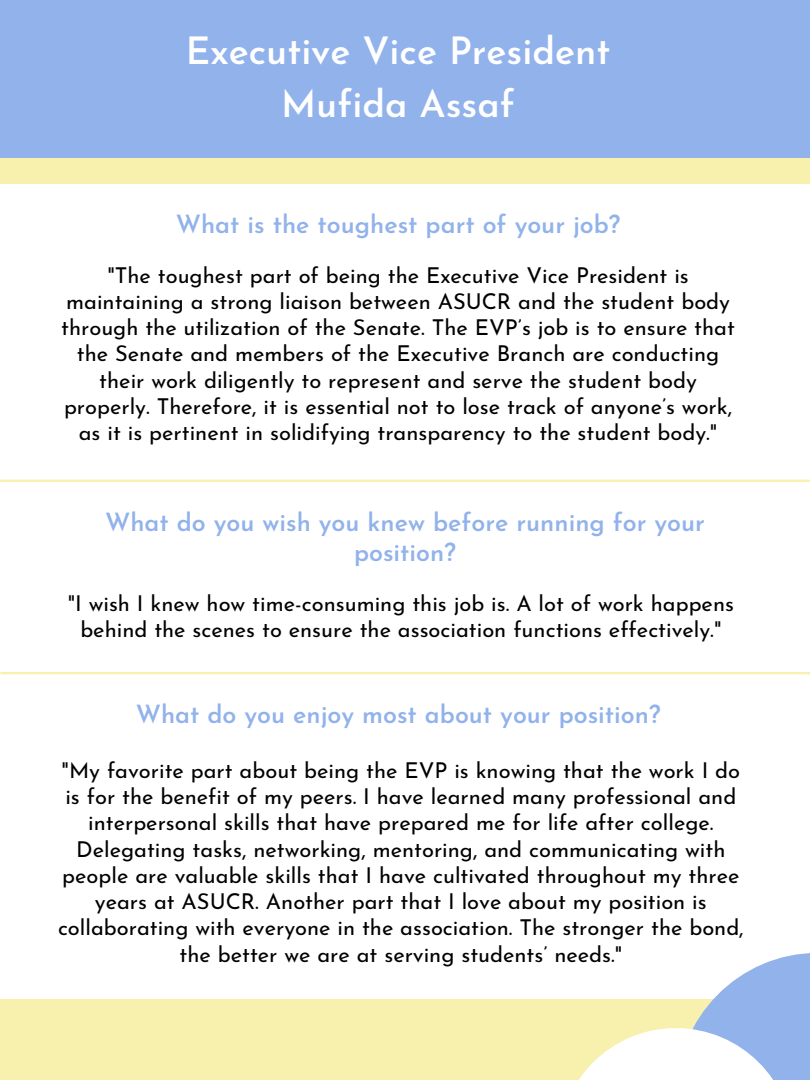
<style>
.page{position:relative;width:810px;height:1080px;background:#f8f1ae}
.page>*{position:absolute;margin:0;border:0;box-sizing:border-box;transform-origin:0 0}
.t1{font:600 37.5px/52.5px "Josefin Sans";color:#fff;text-align:center}
.t2{font:600 25px/30px "Josefin Sans";color:#91b2eb;text-align:center}
.t3{font:21.88px/26.2px "Josefin Sans";color:#000;text-align:center}
</style>
<div class="page">
<div style="left:0;top:0;width:810px;height:157px;background:#91b2eb"></div>
<div style="left:0;top:184px;width:810px;height:896px;background:#fff"></div>
<hr style="left:1px;top:672px;width:809px;height:2px;background:#f8f1ae">
<hr style="left:0;top:480px;width:810px;height:2px;background:#f8f1ae">
<div style="left:0;top:999px;width:810px;height:81px;background:#f8f1ae"></div>
<svg style="left:579px;top:953px;width:231px;height:127px"></svg>
<h1 class="t1" style="left:186px;top:28px;width:426px">Executive Vice President<br>Mufida Assaf</h1>
<p class="t2" style="left:176px;top:212px;width:446px">What is the toughest part of your job?</p>
<p class="t3" style="left:61px;top:264px;width:675px">"The toughest part of being the Executive Vice President is maintaining a strong liaison between ASUCR and the student body through the utilization of the Senate. The EVP’s job is to ensure that the Senate and members of the Executive Branch are conducting their work diligently to represent and serve the student body properly. Therefore, it is essential not to lose track of anyone’s work, as it is pertinent in solidifying transparency to the student body."</p>
<p class="t2" style="left:105px;top:510px;width:601px">What do you wish you knew before running for your position?</p>
<p class="t3" style="left:68px;top:592px;width:668px">"I wish I knew how time-consuming this job is. A lot of work happens behind the scenes to ensure the association functions effectively."</p>
<p class="t2" style="left:136px;top:702px;width:526px">What do you enjoy most about your position?</p>
<p class="t3" style="left:58px;top:759px;width:687px">"My favorite part about being the EVP is knowing that the work I do is for the benefit of my peers. I have learned many professional and interpersonal skills that have prepared me for life after college.<br>Delegating tasks, networking, mentoring, and communicating with people are valuable skills that I have cultivated throughout my three years at ASUCR. Another part that I love about my position is collaborating with everyone in the association. The stronger the bond, the better we are at serving students’ needs."</p>
</div>
